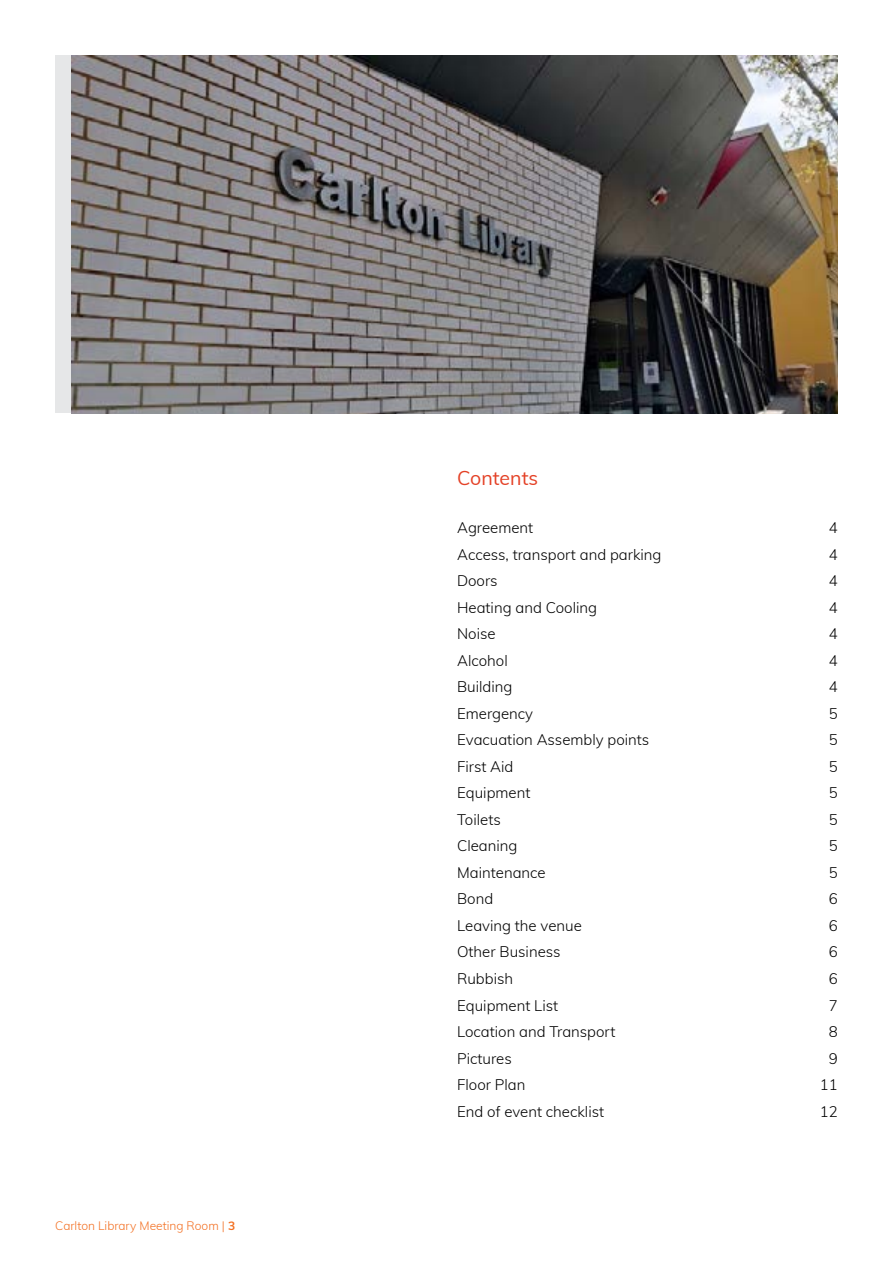
<style>
.page{position:relative;width:893px;height:1263px;background:#fff}
.page>*{position:absolute;margin:0;border:0;box-sizing:border-box;transform-origin:0 0}
.t1{font:19.5px "Muli";color:#e44126}
.t2{font:300 15px "Muli";color:#000}
.t3{font:300 12px "Muli";color:#f36f21}
.s1{font-weight:700}
</style>
<div class="page">
<div style="left:55px;top:55px;width:783px;height:358px;background:#e6e7e8"></div>
<img style="left:72px;top:55px;width:766px;height:358px">
<p class="t3" style="left:55px;top:1217px;width:181px">Carlton Library Meeting Room | <span class="s1">3</span></p>
<h1 class="t1" style="left:457px;top:464px;width:83px">Contents</h1>
<p class="t2" style="left:457px;top:517px;width:78px">Agreement</p>
<p class="t2" style="left:829px;top:517px;width:10px">4</p>
<p class="t2" style="left:457px;top:544px;width:206px">Access, transport and parking</p>
<p class="t2" style="left:829px;top:544px;width:10px">4</p>
<p class="t2" style="left:457px;top:570px;width:42px">Doors</p>
<p class="t2" style="left:829px;top:570px;width:10px">4</p>
<p class="t2" style="left:457px;top:597px;width:141px">Heating and Cooling</p>
<p class="t2" style="left:829px;top:597px;width:10px">4</p>
<p class="t2" style="left:457px;top:623px;width:40px">Noise</p>
<p class="t2" style="left:829px;top:623px;width:10px">4</p>
<p class="t2" style="left:457px;top:650px;width:52px">Alcohol</p>
<p class="t2" style="left:829px;top:650px;width:10px">4</p>
<p class="t2" style="left:457px;top:676px;width:57px">Building</p>
<p class="t2" style="left:829px;top:676px;width:10px">4</p>
<p class="t2" style="left:457px;top:703px;width:78px">Emergency</p>
<p class="t2" style="left:829px;top:703px;width:10px">5</p>
<p class="t2" style="left:457px;top:729px;width:194px">Evacuation Assembly points</p>
<p class="t2" style="left:829px;top:729px;width:10px">5</p>
<p class="t2" style="left:457px;top:756px;width:58px">First Aid</p>
<p class="t2" style="left:829px;top:756px;width:10px">5</p>
<p class="t2" style="left:457px;top:782px;width:75px">Equipment</p>
<p class="t2" style="left:829px;top:782px;width:10px">5</p>
<p class="t2" style="left:457px;top:809px;width:45px">Toilets</p>
<p class="t2" style="left:829px;top:809px;width:10px">5</p>
<p class="t2" style="left:457px;top:835px;width:62px">Cleaning</p>
<p class="t2" style="left:829px;top:835px;width:10px">5</p>
<p class="t2" style="left:457px;top:862px;width:90px">Maintenance</p>
<p class="t2" style="left:829px;top:862px;width:10px">5</p>
<p class="t2" style="left:457px;top:888px;width:38px">Bond</p>
<p class="t2" style="left:829px;top:888px;width:10px">6</p>
<p class="t2" style="left:457px;top:915px;width:126px">Leaving the venue</p>
<p class="t2" style="left:829px;top:915px;width:10px">6</p>
<p class="t2" style="left:457px;top:941px;width:105px">Other Business</p>
<p class="t2" style="left:829px;top:941px;width:10px">6</p>
<p class="t2" style="left:457px;top:968px;width:58px">Rubbish</p>
<p class="t2" style="left:829px;top:968px;width:10px">6</p>
<p class="t2" style="left:457px;top:994px;width:103px">Equipment List</p>
<p class="t2" style="left:829px;top:994px;width:10px">7</p>
<p class="t2" style="left:457px;top:1021px;width:160px">Location and Transport</p>
<p class="t2" style="left:829px;top:1021px;width:10px">8</p>
<p class="t2" style="left:457px;top:1047px;width:56px">Pictures</p>
<p class="t2" style="left:829px;top:1047px;width:10px">9</p>
<p class="t2" style="left:457px;top:1074px;width:70px">Floor Plan</p>
<p class="t2" style="left:820px;top:1074px;width:19px">11</p>
<p class="t2" style="left:457px;top:1100px;width:149px">End of event checklist</p>
<p class="t2" style="left:820px;top:1100px;width:19px">12</p>
</div>
